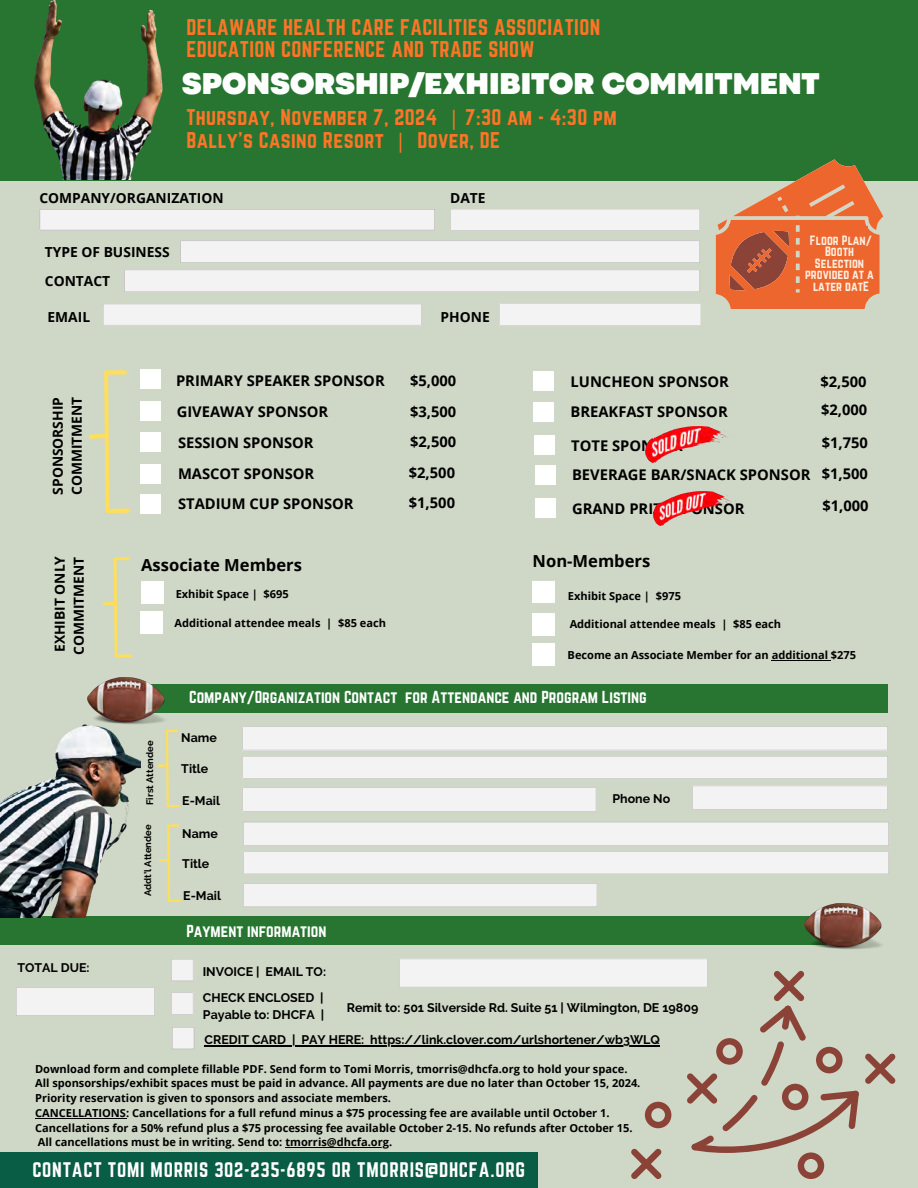
<style>
.page{position:relative;width:918px;height:1188px;background:#cfd8c6}
.page>*{position:absolute;margin:0;border:0;box-sizing:border-box;transform-origin:0 0}
.t1{font:900 31.5px "Codec Pro";color:#fff}
.t2{font:19.95px/22.5px "Norwester";letter-spacing:.02em;color:#ff7426}
.t3{font:18.45px "Norwester";letter-spacing:.04em;color:#fff}
.t4{font:700 16.65px "Open Sans";color:#000}
.t5{font:15.15px "Norwester";color:#fff}
.t6{font:700 14.7px "Open Sans";color:#000}
.t7{font:700 13.8px/19.2px "Open Sans";color:#000}
.t8{font:700 12.45px "Raleway";color:#000}
.t9{font:11.85px/11.6px "Norwester";color:#ffefe0;text-align:center}
.t10{font:700 11.1px "Open Sans";color:#000}
.t11{font:700 9.45px "Raleway";color:#000}
.s1{font-family:"Noto Sans"}
</style>
<div class="page">
<div style="left:0;top:0;width:917px;height:181px;background:#277530"></div>
<div style="left:0;top:1153px;width:538px;height:35px;background:#085d44"></div>
<div style="left:0;top:917px;width:826px;height:28px;background:#277530"></div>
<svg style="left:141px;top:581px;width:22px;height:22px"></svg>
<svg style="left:140px;top:611px;width:23px;height:22px"></svg>
<div style="left:143px;top:684px;width:745px;height:29px;background:#277530"></div>
<svg style="left:533px;top:581px;width:22px;height:22px"></svg>
<svg style="left:533px;top:613px;width:22px;height:23px"></svg>
<svg style="left:39px;top:209px;width:396px;height:22px;background:#eeeeef"></svg>
<svg style="left:242px;top:756px;width:646px;height:23px;background:#f0f0f0"></svg>
<svg style="left:242px;top:787px;width:354px;height:25px;background:#f0eff0"></svg>
<svg style="left:242px;top:726px;width:646px;height:24px;background:#f1f0f1"></svg>
<svg style="left:450px;top:209px;width:250px;height:22px;background:#f0f0f1"></svg>
<svg style="left:124px;top:270px;width:576px;height:22px;background:#f1f0f1"></svg>
<div style="left:103px;top:304px;width:319px;height:21px;background:#f3f3f4"></div>
<div style="left:500px;top:303px;width:201px;height:22px;background:#f3f3f4"></div>
<div style="left:140px;top:370px;width:21px;height:19px;background:#fff"></div>
<div style="left:140px;top:401px;width:21px;height:19px;background:#fff"></div>
<div style="left:140px;top:433px;width:21px;height:19px;background:#fff"></div>
<div style="left:140px;top:464px;width:21px;height:20px;background:#fff"></div>
<div style="left:533px;top:372px;width:21px;height:19px;background:#fff"></div>
<div style="left:533px;top:402px;width:21px;height:19px;background:#fff"></div>
<svg style="left:692px;top:786px;width:196px;height:24px;background:#f0f0f1"></svg>
<svg style="left:180px;top:240px;width:520px;height:23px;background:#efeff0"></svg>
<svg style="left:16px;top:987px;width:139px;height:29px;background:#f0eff0"></svg>
<svg style="left:171px;top:959px;width:22px;height:22px"></svg>
<svg style="left:171px;top:992px;width:22px;height:23px"></svg>
<svg style="left:172px;top:1027px;width:22px;height:22px"></svg>
<img style="left:34px;top:0;width:129px;height:179px">
<div style="left:140px;top:494px;width:21px;height:19px;background:#fff"></div>
<img style="left:0;top:724px;width:140px;height:193px">
<img style="left:87px;top:678px;width:78px;height:46px">
<img style="left:805px;top:903px;width:77px;height:46px">
<div style="left:244px;top:852px;width:645px;height:22px;background:#f3f3f4"></div>
<svg style="left:243px;top:883px;width:354px;height:24px;background:#f0eff0"></svg>
<svg style="left:243px;top:822px;width:646px;height:24px;background:#f0f0f1"></svg>
<svg style="left:158px;top:730px;width:22px;height:77px"></svg>
<svg style="left:159px;top:824px;width:22px;height:78px"></svg>
<svg style="left:89px;top:370px;width:41px;height:143px"></svg>
<svg style="left:103px;top:558px;width:29px;height:100px"></svg>
<svg style="left:533px;top:643px;width:22px;height:23px"></svg>
<svg style="left:716px;top:159px;width:167px;height:150px"></svg>
<div style="left:805px;top:226px;width:63px;height:74px;background:#ed662e"></div>
<svg style="left:865px;top:1053px;width:31px;height:31px"></svg>
<svg style="left:399px;top:959px;width:460px;height:220px"></svg>
<div style="left:535px;top:465px;width:20px;height:19px;background:#fff"></div>
<div style="left:535px;top:499px;width:20px;height:19px;background:#fff"></div>
<hr style="left:772px;top:660px;width:59px;height:1px;background:#000">
<hr style="left:205px;top:1045px;width:81px;height:1px;background:#000">
<svg style="left:286px;top:1045px;width:15px;height:1px"></svg>
<hr style="left:301px;top:1045px;width:63px;height:1px;background:#000">
<hr style="left:370px;top:1045px;width:290px;height:1px;background:#000">
<hr style="left:35px;top:1118px;width:91px;height:1px;background:#000">
<hr style="left:285px;top:1147px;width:104px;height:1px;background:#000">
<div style="left:534px;top:436px;width:20px;height:19px;background:#fff"></div>
<img style="left:654px;top:491px;width:78px;height:34px">
<img style="left:646px;top:426px;width:82px;height:36px">
<h6 class="t2" style="left:186px;top:16px;width:415px">DELAWARE HEALTH CARE FACILITIES ASSOCIATION<br>EDUCATION CONFERENCE AND TRADE SHOW</h6>
<h3 class="t1" style="left:182px;top:72px;width:639px">SPONSORSHIP/EXHIBITOR COMMITMENT</h3>
<p class="t2" style="left:186px;top:106px;width:432px">Thursday, November 7, 2024 <span class="s1">|</span> 7:30 am - 4:30 pm<br>Bally's Casino Resort <span class="s1">|</span> Dover, DE</p>
<p class="t7" style="left:39px;top:188px;width:186px">COMPANY/ORGANIZATION</p>
<h6 class="t7" style="left:450px;top:188px;width:37px">DATE</h6>
<h4 class="t7" style="left:45px;top:242px;width:126px">TYPE OF BUSINESS</h4>
<p class="t7" style="left:45px;top:271px;width:67px">CONTACT</p>
<h6 class="t7" style="left:48px;top:307px;width:44px">EMAIL</h6>
<p class="t7" style="left:441px;top:307px;width:51px">PHONE</p>
<h6 class="t7" style="left:48px;top:495px;width:100px;rotate:-90deg">SPONSORSHIP<br>COMMITMENT</h6>
<h6 class="t6" style="left:176px;top:370px;width:210px">PRIMARY SPEAKER SPONSOR</h6>
<p class="t6" style="left:177px;top:401px;width:153px">GIVEAWAY SPONSOR</p>
<h6 class="t6" style="left:178px;top:433px;width:137px">SESSION SPONSOR</h6>
<p class="t6" style="left:178px;top:463px;width:138px">MASCOT SPONSOR</p>
<p class="t6" style="left:410px;top:370px;width:48px">$5,000</p>
<h6 class="t6" style="left:410px;top:401px;width:48px">$3,500</h6>
<p class="t6" style="left:410px;top:431px;width:48px">$2,500</p>
<p class="t6" style="left:409px;top:462px;width:48px">$2,500</p>
<p class="t6" style="left:178px;top:493px;width:177px">STADIUM CUP SPONSOR</p>
<p class="t6" style="left:409px;top:492px;width:48px">$1,500</p>
<h6 class="t6" style="left:571px;top:371px;width:160px">LUNCHEON SPONSOR</h6>
<h6 class="t6" style="left:571px;top:401px;width:159px">BREAKFAST SPONSOR</h6>
<p class="t9" style="left:805px;top:234px;width:70px">Floor Plan/<br>Booth<br>Selection provided at a later datE</p>
<p class="t6" style="left:820px;top:371px;width:48px">$2,500</p>
<h6 class="t6" style="left:821px;top:399px;width:48px">$2,000</h6>
<p class="t6" style="left:571px;top:435px;width:113px">TOTE SPONSOR</p>
<p class="t6" style="left:822px;top:433px;width:48px">$1,750</p>
<p class="t6" style="left:572px;top:465px;width:240px">BEVERAGE BAR/SNACK SPONSOR</p>
<p class="t6" style="left:572px;top:498px;width:174px">GRAND PRIZE SPONSOR</p>
<h6 class="t6" style="left:822px;top:463px;width:48px">$1,500</h6>
<p class="t6" style="left:823px;top:495px;width:48px">$1,000</p>
<p class="t7" style="left:50px;top:655px;width:100px;rotate:-90deg">EXHIBIT ONLY<br>COMMITMENT</p>
<p class="t4" style="left:141px;top:553px;width:162px">Associate Members</p>
<h6 class="t4" style="left:533px;top:549px;width:119px">Non-Members</h6>
<h6 class="t10" style="left:176px;top:586px;width:115px">Exhibit Space | $695</h6>
<p class="t10" style="left:174px;top:615px;width:213px">Additional attendee meals | $85 each</p>
<h4 class="t10" style="left:568px;top:589px;width:115px">Exhibit Space | $975</h4>
<h5 class="t10" style="left:570px;top:616px;width:213px">Additional attendee meals | $85 each</h5>
<p class="t10" style="left:568px;top:647px;width:290px">Become an Associate Member for an additional $275</p>
<p class="t11" style="left:144px;top:805px;width:66px;rotate:-90deg">First Attendee</p>
<p class="t11" style="left:142px;top:896px;width:74px;rotate:-90deg">Addt’l Attendee</p>
<h6 class="t5" style="left:189px;top:688px;width:459px">Company/Organization Contact for Attendance and Program Listing</h6>
<p class="t8" style="left:181px;top:731px;width:37px">Name</p>
<h6 class="t8" style="left:181px;top:761px;width:29px">Title</h6>
<h6 class="t8" style="left:182px;top:793px;width:39px">E-Mail</h6>
<h6 class="t8" style="left:612px;top:792px;width:59px">Phone No</h6>
<p class="t8" style="left:182px;top:826px;width:37px">Name</p>
<p class="t8" style="left:182px;top:857px;width:29px">Title</p>
<p class="t8" style="left:183px;top:889px;width:39px">E-Mail</p>
<h6 class="t5" style="left:186px;top:922px;width:142px">Payment information</h6>
<p class="t8" style="left:17px;top:961px;width:74px">TOTAL DUE:</p>
<p class="t8" style="left:203px;top:964px;width:125px">INVOICE | EMAIL TO:</p>
<p class="t8" style="left:203px;top:990px;width:113px">CHECK ENCLOSED</p>
<p class="t8" style="left:320px;top:990px;width:5px">|</p>
<h5 class="t8" style="left:203px;top:1007px;width:123px">Payable to: DHCFA |</h5>
<p class="t8" style="left:347px;top:1000px;width:353px">Remit to: 501 Silverside Rd. Suite 51 | Wilmington, DE 19809</p>
<p class="t8" style="left:205px;top:1032px;width:83px">CREDIT CARD</p>
<p class="t8" style="left:292px;top:1032px;width:74px">| PAY HERE:</p>
<p class="t8" style="left:370px;top:1032px;width:291px">https://link.clover.com/urlshortener/wb3WLQ</p>
<p class="t10" style="left:35px;top:1061px;width:594px">Download form and complete fillable PDF. Send form to Tomi Morris, tmorris@dhcfa.org to hold your space.</p>
<p class="t10" style="left:35px;top:1076px;width:607px">All sponsorships/exhibit spaces must be paid in advance. All payments are due no later than October 15, 2024.</p>
<p class="t10" style="left:35px;top:1090px;width:358px">Priority reservation is given to sponsors and associate members.</p>
<p class="t10" style="left:35px;top:1105px;width:576px">CANCELLATIONS: Cancellations for a full refund minus a $75 processing fee are available until October 1.</p>
<p class="t10" style="left:35px;top:1120px;width:599px">Cancellations for a 50% refund plus a $75 processing fee available October 2-15. No refunds after October 15.</p>
<p class="t10" style="left:38px;top:1135px;width:356px">All cancellations must be in writing. Send to: tmorris@dhcfa.org.</p>
<p class="t3" style="left:32px;top:1159px;width:494px">CONTACT TOMI MORRIS 302-235-6895 OR TMORRIS@DHCFA.ORG</p>
</div>
